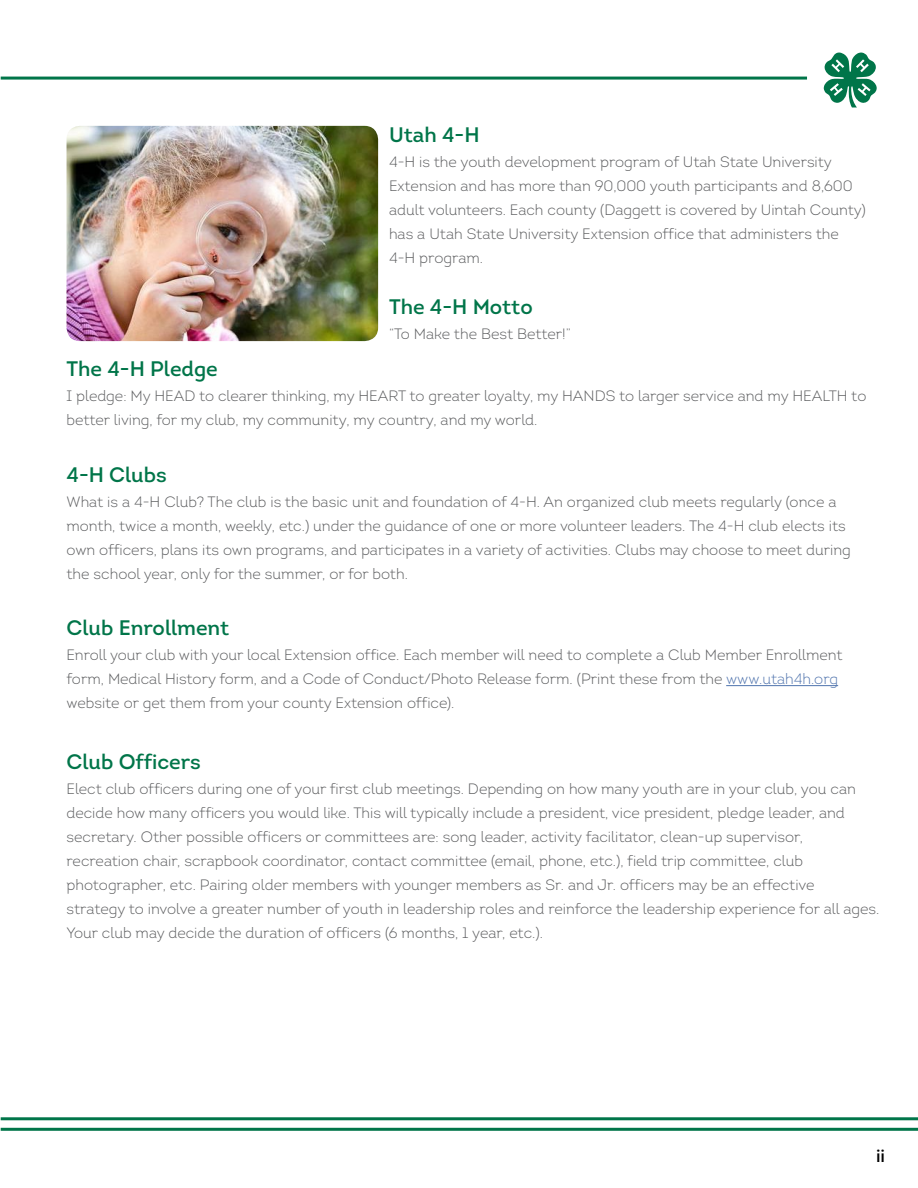
<style>
.page{position:relative;width:918px;height:1188px;background:#fff}
.page>*{position:absolute;margin:0;border:0;box-sizing:border-box;transform-origin:0 0}
.t1{font:21px "Intro";color:#007549}
.t2{font:18px "Intro";color:#000}
.t3{font:300 15px/24px "Intro";color:#58595b}
.s1{color:#4f73ad}
</style>
<div class="page">
<hr style="left:1px;top:77px;width:806px;height:3px;background:#007549">
<hr style="left:1px;top:1117px;width:917px;height:3px;background:#007549">
<hr style="left:1px;top:1128px;width:917px;height:3px;background:#007549">
<svg style="left:824px;top:53px;width:53px;height:54px"></svg>
<hr style="left:726px;top:685px;width:112px;height:1px;background:#4f73ad">
<img style="left:67px;top:126px;width:311px;height:215px">
<p class="t1" style="left:389px;top:121px;width:92px">Utah 4-H</p>
<p class="t3" style="left:389px;top:149px;width:445px">4-H is the youth development program of Utah State University</p>
<p class="t3" style="left:389px;top:173px;width:478px">Extension and has more than 90,000 youth participants and 8,600 adult volunteers. Each county (Daggett is covered by Uintah County) has a Utah State University Extension office that administers the</p>
<p class="t3" style="left:389px;top:245px;width:96px">4-H program.</p>
<p class="t1" style="left:389px;top:294px;width:145px">The 4-H Motto</p>
<p class="t1" style="left:67px;top:355px;width:153px">The 4-H Pledge</p>
<p class="t3" style="left:389px;top:322px;width:183px">“To Make the Best Better!”</p>
<p class="t3" style="left:67px;top:383px;width:801px">I pledge: My HEAD to clearer thinking, my HEART to greater loyalty, my HANDS to larger service and my HEALTH to better living, for my club, my community, my country, and my world.</p>
<p class="t1" style="left:67px;top:462px;width:102px">4-H Clubs</p>
<p class="t3" style="left:67px;top:490px;width:786px">What is a 4-H Club? The club is the basic unit and foundation of 4-H. An organized club meets regularly (once a month, twice a month, weekly, etc.) under the guidance of one or more volunteer leaders. The 4-H club elects its own officers, plans its own programs, and participates in a variety of activities. Clubs may choose to meet during the school year, only for the summer, or for both.</p>
<p class="t1" style="left:67px;top:615px;width:164px">Club Enrollment</p>
<p class="t3" style="left:67px;top:643px;width:778px">Enroll your club with your local Extension office. Each member will need to complete a Club Member Enrollment form, Medical History form, and a Code of Conduct/Photo Release form. (Print these from the <span class="s1">www.utah4h.org</span></p>
<p class="t3" style="left:67px;top:691px;width:390px">website or get them from your county Extension office).</p>
<p class="t1" style="left:67px;top:748px;width:136px">Club Officers</p>
<p class="t3" style="left:67px;top:776px;width:791px">Elect club officers during one of your first club meetings. Depending on how many youth are in your club, you can</p>
<p class="t3" style="left:67px;top:800px;width:780px">decide how many officers you would like. This will typically include a president, vice president, pledge leader, and</p>
<p class="t3" style="left:67px;top:824px;width:738px">secretary. Other possible officers or committees are: song leader, activity facilitator, clean-up supervisor,</p>
<p class="t3" style="left:67px;top:848px;width:738px">recreation chair, scrapbook coordinator, contact committee (email, phone, etc.), field trip committee, club</p>
<p class="t3" style="left:67px;top:872px;width:750px">photographer, etc. Pairing older members with younger members as Sr. and Jr. officers may be an effective</p>
<p class="t3" style="left:67px;top:896px;width:814px">strategy to involve a greater number of youth in leadership roles and reinforce the leadership experience for all ages.<br>Your club may decide the duration of officers (6 months, 1 year, etc.).</p>
<p class="t2" style="left:876px;top:1144px;width:11px">ii</p>
</div>
